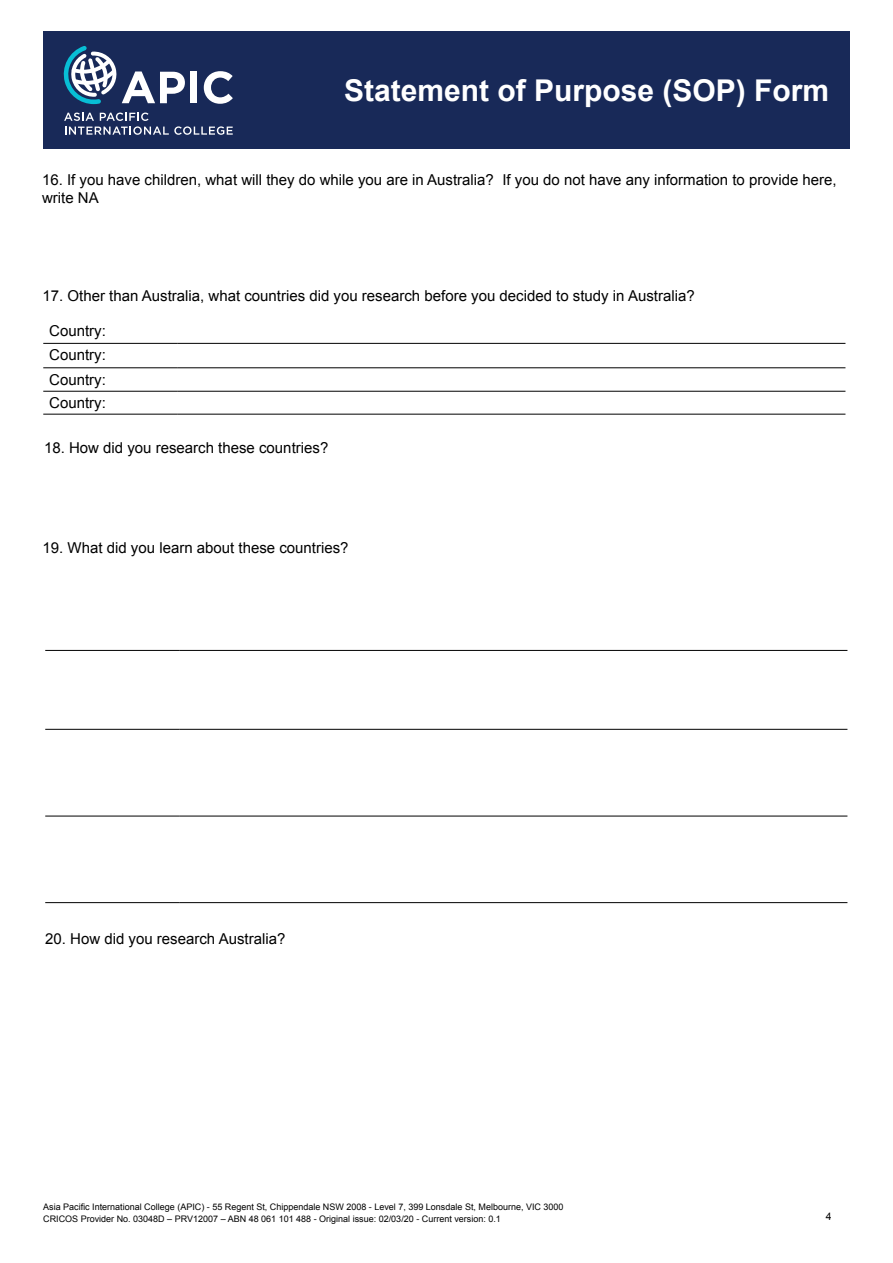
<style>
.page{position:relative;width:893px;height:1263px;background:#fff}
.page>*{position:absolute;margin:0;border:0;box-sizing:border-box;transform-origin:0 0}
.t1{font:700 30px "Arial";color:#fff}
.t2{font:15px/24.2px "Arial";color:#000}
.t3{font:10.5px "Arial";color:#000}
.t4{font:9px/12px "Arial";color:#000}
</style>
<div class="page">
<div style="left:43px;top:32px;width:807px;height:117px;background:#182958"></div>
<svg style="left:64px;top:113px;width:169px;height:22px"></svg>
<div style="left:190px;top:72px;width:7px;height:31px;background:#fff"></div>
<svg style="left:204px;top:71px;width:29px;height:33px"></svg>
<svg style="left:63px;top:46px;width:122px;height:58px"></svg>
<hr style="left:43px;top:343px;width:135px;height:1px;background:#000">
<hr style="left:178px;top:343px;width:667px;height:1px;background:#000">
<hr style="left:43px;top:367px;width:135px;height:1px;background:#000">
<hr style="left:178px;top:367px;width:667px;height:1px;background:#000">
<hr style="left:43px;top:391px;width:135px;height:1px;background:#000">
<hr style="left:178px;top:391px;width:667px;height:1px;background:#000">
<hr style="left:43px;top:414px;width:135px;height:1px;background:#000">
<hr style="left:178px;top:414px;width:667px;height:1px;background:#000">
<hr style="left:45px;top:650px;width:135px;height:1px;background:#000">
<hr style="left:180px;top:650px;width:667px;height:1px;background:#000">
<hr style="left:45px;top:729px;width:135px;height:1px;background:#000">
<hr style="left:180px;top:729px;width:667px;height:1px;background:#000">
<hr style="left:45px;top:816px;width:135px;height:1px;background:#000">
<hr style="left:180px;top:816px;width:667px;height:1px;background:#000">
<hr style="left:45px;top:902px;width:135px;height:1px;background:#000">
<hr style="left:180px;top:902px;width:667px;height:1px;background:#000">
<h1 class="t1" style="left:344px;top:71px;width:486px">Statement of Purpose (SOP) Form</h1>
<p class="t2" style="left:42px;top:171px;width:796px;line-height:18px">16. If you have children, what will they do while you are in Australia? If you do not have any information to provide here, write NA</p>
<p class="t2" style="left:43px;top:284px;width:654px">17. Other than Australia, what countries did you research before you decided to study in Australia?</p>
<p class="t2" style="left:49px;top:319px;width:58px;text-align:justify">Country:<br>Country:<br>Country:<br>Country:</p>
<p class="t2" style="left:44px;top:435px;width:286px">18. How did you research these countries?</p>
<p class="t2" style="left:43px;top:536px;width:307px">19. What did you learn about these countries?</p>
<p class="t2" style="left:45px;top:927px;width:242px">20. How did you research Australia?</p>
<p class="t4" style="left:43px;top:1201px;width:522px">Asia Pacific International College (APIC) - 55 Regent St, Chippendale NSW 2008 - Level 7, 399 Lonsdale St, Melbourne, VIC 3000<br>CRICOS Provider No. 03048D – PRV12007 – ABN 48 061 101 488 - Original issue: 02/03/20 - Current version: 0.1</p>
<p class="t3" style="left:826px;top:1209px;width:7px">4</p>
</div>
